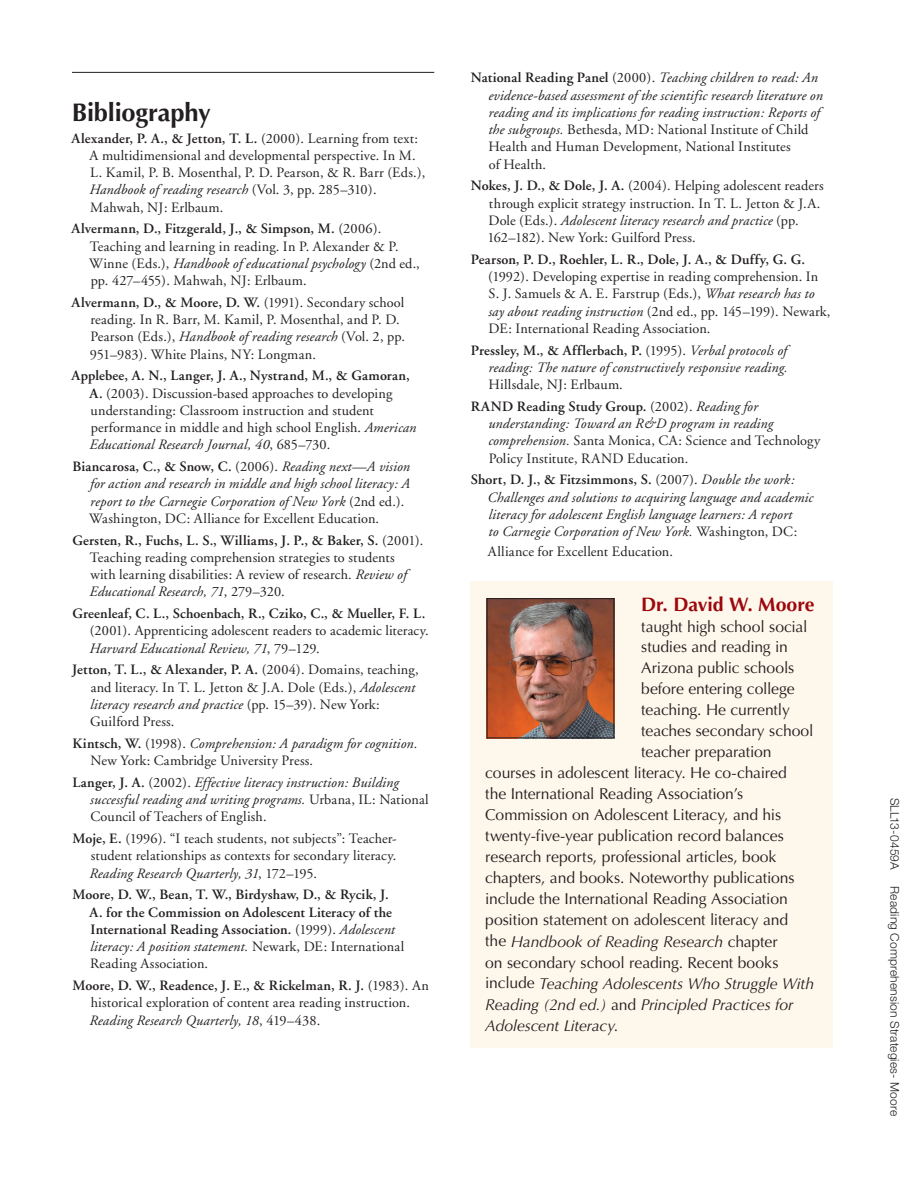
<style>
.page{position:relative;width:918px;height:1188px;background:#fff}
.page>*{position:absolute;margin:0;border:0;box-sizing:border-box;transform-origin:0 0}
.t1{font:700 25.5px "Optima";letter-spacing:-.01em;color:#231f20}
.t2{font:700 19.5px "Optima";letter-spacing:-.005em;color:#9d070d}
.t3{font:15.75px "Optima";letter-spacing:-.005em;color:#231f20}
.t4{font:italic 15.75px "Optima";letter-spacing:-.01em;color:#231f20}
.t5{font:14.25px/17.2px "Adobe Garamond";letter-spacing:.01em;color:#231f20}
.t6{font:italic 14.25px/17.2px "Adobe Garamond";letter-spacing:.01em;color:#231f20}
.t7{font:600 14.25px/17.2px "Adobe Garamond";letter-spacing:.01em;color:#231f20}
.t8{font:300 12px "Helvetica Neue";letter-spacing:.015em;color:#231f20}
.s1{font-weight:600}
.s2{font-style:italic}
.s3{font-weight:600;font-style:normal}
.s4{font-style:normal}
.s5{font-weight:400}
.s6{font-weight:400;font-style:italic}
</style>
<div class="page">
<hr style="left:917px;top:0;width:1px;height:284px;background:#fef1d9">
<hr style="left:917px;top:0;width:1px;height:69px;background:#9d070d">
<hr style="left:72px;top:72px;width:362px;height:1px;background:#231f20">
<div style="left:470px;top:581px;width:362px;height:467px;background:#fef8ec"></div>
<img style="left:489px;top:600px;width:123px;height:136px">
<div style="left:487px;top:598px;width:127px;height:140px;border:1px solid #231f20"></div>
<h1 class="t1" style="left:72px;top:97px;width:141px">Bibliography</h1>
<p class="t5" style="left:89px;top:130px;width:337px;text-indent:-18px"><span class="s1">Alexander, P. A., &amp; Jetton, T. L.</span> (2000). Learning from text:<br>A multidimensional and developmental perspective. In M.<br>L. Kamil, P. B. Mosenthal, P. D. Pearson, &amp; R. Barr (Eds.), <span class="s2">Handbook of reading research</span> (Vol. 3, pp. 285–310).<br>Mahwah, NJ: Erlbaum.</p>
<p class="t5" style="left:89px;top:220px;width:332px;text-indent:-18px"><span class="s1">Alvermann, D., Fitzgerald, J., &amp; Simpson, M.</span> (2006).<br>Teaching and learning in reading. In P. Alexander &amp; P.<br>Winne (Eds.), <span class="s2">Handbook of educational psychology</span> (2nd ed., pp. 427–455). Mahwah, NJ: Erlbaum.</p>
<p class="t5" style="left:90px;top:294px;width:317px;text-indent:-18px"><span class="s1">Alvermann, D., &amp; Moore, D. W.</span> (1991). Secondary school reading. In R. Barr, M. Kamil, P. Mosenthal, and P. D.<br>Pearson (Eds.), <span class="s2">Handbook of reading research</span> (Vol. 2, pp.<br>951–983). White Plains, NY: Longman.</p>
<p class="t5" style="left:89px;top:367px;width:328px;text-indent:-18px"><span class="s1">Applebee, A. N., Langer, J. A., Nystrand, M., &amp; Gamoran, A.</span> (2003). Discussion-based approaches to developing understanding: Classroom instruction and student performance in middle and high school English. <span class="s2">American Educational Research Journal, 40</span>, 685–730.</p>
<p class="t6" style="left:89px;top:458px;width:322px;text-indent:-17px"><span class="s3">Biancarosa, C., &amp; Snow, C.</span> <span class="s4">(2006).</span> Reading next—A vision for action and research in middle and high school literacy: A report to the Carnegie Corporation of New York <span class="s4">(2nd ed.).<br>Washington, DC: Alliance for Excellent Education.</span></p>
<p class="t5" style="left:89px;top:532px;width:336px;text-indent:-17px"><span class="s1">Gersten, R., Fuchs, L. S., Williams, J. P., &amp; Baker, S.</span> (2001).<br>Teaching reading comprehension strategies to students<br>with learning disabilities: A review of research. <span class="s2">Review of Educational Research, 71</span>, 279–320.</p>
<p class="t7" style="left:72px;top:605px;width:354px">Greenleaf, C. L., Schoenbach, R., Cziko, C., &amp; Mueller, F. L.</p>
<p class="t5" style="left:89px;top:622px;width:341px">(2001). Apprenticing adolescent readers to academic literacy.<br><span class="s2">Harvard Educational Review, 71</span>, 79–129.</p>
<p class="t5" style="left:90px;top:661px;width:330px;text-indent:-18px"><span class="s1">Jetton, T. L., &amp; Alexander, P. A.</span> (2004). Domains, teaching, and literacy. In T. L. Jetton &amp; J.A. Dole (Eds.), <span class="s2">Adolescent literacy research and practice</span> (pp. 15–39). New York:<br>Guilford Press.</p>
<p class="t5" style="left:90px;top:735px;width:329px;text-indent:-18px"><span class="s1">Kintsch, W.</span> (1998). <span class="s2">Comprehension: A paradigm for cognition.<br></span>New York: Cambridge University Press.</p>
<p class="t6" style="left:90px;top:774px;width:340px;text-indent:-18px"><span class="s3">Langer, J. A.</span> <span class="s4">(2002).</span> Effective literacy instruction: Building successful reading and writing programs. <span class="s4">Urbana, IL: National<br>Council of Teachers of English.</span></p>
<p class="t5" style="left:89px;top:830px;width:309px;text-align:justify;text-indent:-17px"><span class="s1">Moje, E.</span> (1996). “I teach students, not subjects”: Teacher&shy;student relationships as contexts for secondary literacy.<br><span class="s2">Reading Research Quarterly, 31</span>, 172–195.</p>
<p class="t7" style="left:90px;top:886px;width:316px;text-indent:-17px">Moore, D. W., Bean, T. W., Birdyshaw, D., &amp; Rycik, J.<br>A. for the Commission on Adolescent Literacy of the International Reading Association. <span class="s5">(1999).</span> <span class="s6">Adolescent literacy: A position statement.</span> <span class="s5">Newark, DE: International Reading Association.</span></p>
<p class="t5" style="left:89px;top:977px;width:341px;text-indent:-17px"><span class="s1">Moore, D. W., Readence, J. E., &amp; Rickelman, R. J.</span> (1983). An historical exploration of content area reading instruction.<br><span class="s2">Reading Research Quarterly, 18</span>, 419–438.</p>
<p class="t6" style="left:488px;top:70px;width:336px;text-indent:-18px"><span class="s3">National Reading Panel</span> <span class="s4">(2000).</span> Teaching children to read: An evidence-based assessment of the scientific research literature on reading and its implications for reading instruction: Reports of the subgroups. <span class="s4">Bethesda, MD: National Institute of Child Health and Human Development, National Institutes<br>of Health.</span></p>
<p class="t5" style="left:487px;top:178px;width:338px;text-indent:-17px"><span class="s1">Nokes, J. D., &amp; Dole, J. A.</span> (2004). Helping adolescent readers through explicit strategy instruction. In T. L. Jetton &amp; J.A.<br>Dole (Eds.). <span class="s2">Adolescent literacy research and practice</span> (pp.<br>162–182). New York: Guilford Press.</p>
<p class="t7" style="left:471px;top:251px;width:336px">Pearson, P. D., Roehler, L. R., Dole, J. A., &amp; Duffy, G. G.</p>
<p class="t5" style="left:488px;top:268px;width:344px">(1992). Developing expertise in reading comprehension. In S. J. Samuels &amp; A. E. Farstrup (Eds.), <span class="s2">What research has to say about reading instruction</span> (2nd ed., pp. 145–199). Newark, DE: International Reading Association.</p>
<p class="t6" style="left:471px;top:342px;width:318px;text-align:right"><span class="s3">Pressley, M., &amp; Afflerbach, P.</span> <span class="s4">(1995).</span> Verbal protocols of reading: The nature of constructively responsive reading.</p>
<p class="t5" style="left:471px;top:374px;width:289px;line-height:21.8px;text-indent:18px">Hillsdale, NJ: Erlbaum.<br><span class="s1">RAND Reading Study Group.</span> (2002). <span class="s2">Reading for</span></p>
<p class="t5" style="left:488px;top:415px;width:334px"><span class="s2">understanding: Toward an R&amp;D program in reading comprehension.</span> Santa Monica, CA: Science and Technology<br>Policy Institute, RAND Education.</p>
<p class="t6" style="left:488px;top:472px;width:327px;text-indent:-17px"><span class="s3">Short, D. J., &amp; Fitzsimmons, S.</span> <span class="s4">(2007).</span> Double the work:<br>Challenges and solutions to acquiring language and academic literacy for adolescent English language learners: A report<br>to Carnegie Corporation of New York. <span class="s4">Washington, DC:</span></p>
<p class="t5" style="left:488px;top:544px;width:187px">Alliance for Excellent Education.</p>
<h2 class="t2" style="left:641px;top:593px;width:175px">Dr. David W. Moore</h2>
<p class="t3" style="left:641px;top:617px;width:168px">taught high school social</p>
<p class="t3" style="left:641px;top:638px;width:148px">studies and reading in</p>
<p class="t3" style="left:641px;top:659px;width:155px">Arizona public schools</p>
<p class="t3" style="left:641px;top:680px;width:155px">before entering college</p>
<p class="t3" style="left:641px;top:701px;width:150px">teaching. He currently</p>
<p class="t3" style="left:641px;top:722px;width:174px">teaches secondary school</p>
<p class="t3" style="left:641px;top:743px;width:132px">teacher preparation</p>
<p class="t3" style="left:485px;top:764px;width:303px">courses in adolescent literacy. He co-chaired</p>
<p class="t3" style="left:485px;top:785px;width:260px">the International Reading Association’s</p>
<p class="t3" style="left:485px;top:806px;width:297px">Commission on Adolescent Literacy, and his</p>
<p class="t3" style="left:485px;top:827px;width:300px">twenty-five-year publication record balances</p>
<p class="t3" style="left:485px;top:848px;width:293px">research reports, professional articles, book</p>
<p class="t3" style="left:485px;top:869px;width:311px">chapters, and books. Noteworthy publications</p>
<p class="t3" style="left:485px;top:890px;width:304px">include the International Reading Association</p>
<p class="t3" style="left:485px;top:911px;width:305px">position statement on adolescent literacy and</p>
<p class="t4" style="left:485px;top:932px;width:294px"><span class="s4">the</span> Handbook of Reading Research <span class="s4">chapter</span></p>
<p class="t3" style="left:485px;top:953px;width:295px">on secondary school reading. Recent books</p>
<p class="t4" style="left:485px;top:974px;width:330px"><span class="s4">include</span> Teaching Adolescents Who Struggle With</p>
<p class="t4" style="left:485px;top:995px;width:310px">Reading (2nd ed.) <span class="s4">and</span> Principled Practices for</p>
<p class="t4" style="left:485px;top:1016px;width:134px">Adolescent Literacy<span class="s4">.</span></p>
<p class="t8" style="left:902px;top:798px;width:74px;rotate:90deg">SLL13-0459A</p>
<p class="t8" style="left:902px;top:886px;width:231px;rotate:90deg">Reading Comprehension Strategies- Moore</p>
</div>
